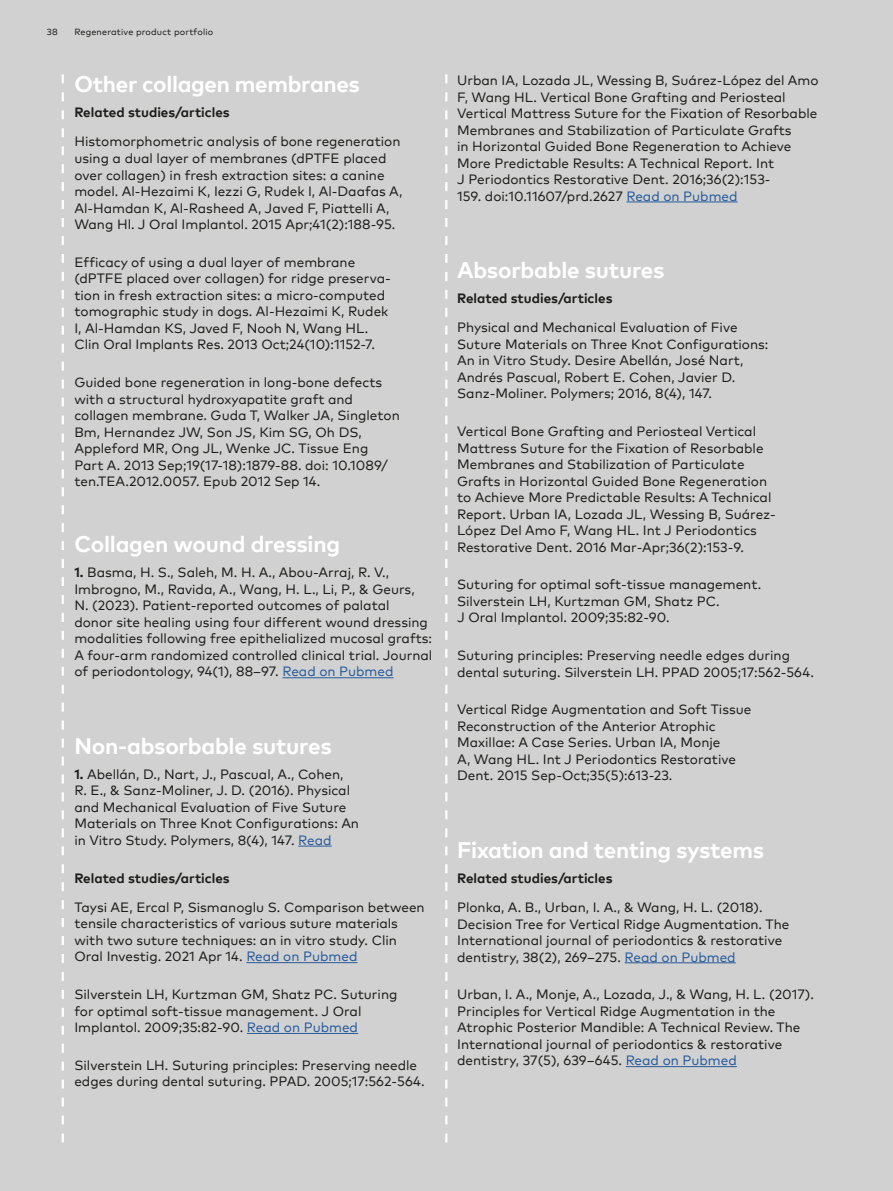
<style>
.page{position:relative;width:893px;height:1191px;background:#d1d1d1}
.page>*{position:absolute;margin:0;border:0;box-sizing:border-box;transform-origin:0 0}
.t1{font:700 22.5px "Mark Pro";letter-spacing:-.015em;color:#fff}
.t2{font:13.5px/16.5px "Mark Pro";color:#1d1d1b}
.t3{font:700 13.5px "Mark Pro";color:#1d1d1b}
.t4{font:9px "Mark Pro";letter-spacing:.015em;color:#1d1d1b}
.s1{font-weight:700}
.s2{color:#275b9c}
</style>
<div class="page">
<svg style="left:445px;top:74px;width:2px;height:1068px"></svg>
<svg style="left:62px;top:74px;width:2px;height:1068px"></svg>
<hr style="left:282px;top:677px;width:112px;height:1px;background:#275b9c">
<hr style="left:298px;top:845px;width:34px;height:1px;background:#275b9c">
<hr style="left:246px;top:962px;width:112px;height:1px;background:#275b9c">
<hr style="left:247px;top:1033px;width:111px;height:1px;background:#275b9c">
<hr style="left:626px;top:201px;width:112px;height:1px;background:#275b9c">
<hr style="left:625px;top:962px;width:111px;height:1px;background:#275b9c">
<hr style="left:626px;top:1066px;width:111px;height:1px;background:#275b9c">
<p class="t4" style="left:47px;top:25px;width:12px">38</p>
<p class="t4" style="left:74px;top:25px;width:140px">Regenerative product portfolio</p>
<h1 class="t1" style="left:74px;top:67px;width:287px">Other collagen membranes</h1>
<p class="t3" style="left:74px;top:102px;width:157px">Related studies/articles</p>
<p class="t2" style="left:74px;top:132px;width:330px">Histomorphometric analysis of bone regeneration using a dual layer of membranes (dPTFE placed over collagen) in fresh extraction sites: a canine model. Al-Hezaimi K, Iezzi G, Rudek I, Al-Daafas A, Al-Hamdan K, Al-Rasheed A, Javed F, Piattelli A, Wang Hl. J Oral Implantol. 2015 Apr;41(2):188-95.</p>
<p class="t2" style="left:74px;top:253px;width:318px">Efficacy of using a dual layer of membrane (dPTFE placed over collagen) for ridge preserva&shy;tion in fresh extraction sites: a micro-computed tomographic study in dogs. Al-Hezaimi K, Rudek I, Al-Hamdan KS, Javed F, Nooh N, Wang HL.<br>Clin Oral Implants Res. 2013 Oct;24(10):1152-7.</p>
<p class="t2" style="left:74px;top:373px;width:327px">Guided bone regeneration in long-bone defects with a structural hydroxyapatite graft and collagen membrane. Guda T, Walker JA, Singleton Bm, Hernandez JW, Son JS, Kim SG, Oh DS, Appleford MR, Ong JL, Wenke JC. Tissue Eng Part A. 2013 Sep;19(17-18):1879-88. doi: 10.1089/ ten.TEA.2012.0057. Epub 2012 Sep 14.</p>
<h1 class="t1" style="left:74px;top:527px;width:267px">Collagen wound dressing</h1>
<p class="t2" style="left:74px;top:563px;width:359px"><span class="s1">1.</span> Basma, H. S., Saleh, M. H. A., Abou-Arraj, R. V., Imbrogno, M., Ravida, A., Wang, H. L., Li, P., &amp; Geurs,<br>N. (2023). Patient-reported outcomes of palatal<br>donor site healing using four different wound dressing modalities following free epithelialized mucosal grafts:<br>A four-arm randomized controlled clinical trial. Journal of periodontology, 94(1), 88–97. <span class="s2">Read on Pubmed</span></p>
<h1 class="t1" style="left:74px;top:728px;width:259px">Non-absorbable sutures</h1>
<p class="t2" style="left:74px;top:764px;width:286px"><span class="s1">1.</span> Abellán, D., Nart, J., Pascual, A., Cohen, R. E., &amp; Sanz-Moliner, J. D. (2016). Physical and Mechanical Evaluation of Five Suture Materials on Three Knot Configurations: An in Vitro Study. Polymers, 8(4), 147. <span class="s2">Read</span></p>
<p class="t3" style="left:74px;top:867px;width:157px">Related studies/articles</p>
<p class="t2" style="left:74px;top:897px;width:352px">Taysi AE, Ercal P, Sismanoglu S. Comparison between tensile characteristics of various suture materials with two suture techniques: an in vitro study. Clin Oral Investig. 2021 Apr 14. <span class="s2">Read on Pubmed</span></p>
<p class="t2" style="left:74px;top:985px;width:325px">Silverstein LH, Kurtzman GM, Shatz PC. Suturing for optimal soft-tissue management. J Oral<br>Implantol. 2009;35:82-90. <span class="s2">Read on Pubmed</span></p>
<p class="t2" style="left:74px;top:1055px;width:352px">Silverstein LH. Suturing principles: Preserving needle edges during dental suturing. PPAD. 2005;17:562-564.</p>
<p class="t2" style="left:457px;top:71px;width:363px">Urban IA, Lozada JL, Wessing B, Suárez-López del Amo F, Wang HL. Vertical Bone Grafting and Periosteal Vertical Mattress Suture for the Fixation of Resorbable Membranes and Stabilization of Particulate Grafts<br>in Horizontal Guided Bone Regeneration to Achieve More Predictable Results: A Technical Report. Int<br>J Periodontics Restorative Dent. 2016;36(2):153-<br>159. doi:10.11607/prd.2627 <span class="s2">Read on Pubmed</span></p>
<h1 class="t1" style="left:457px;top:253px;width:209px">Absorbable sutures</h1>
<p class="t3" style="left:457px;top:288px;width:157px">Related studies/articles</p>
<p class="t2" style="left:457px;top:318px;width:313px">Physical and Mechanical Evaluation of Five Suture Materials on Three Knot Configurations:<br>An in Vitro Study. Desire Abellán, José Nart, Andrés Pascual, Robert E. Cohen, Javier D.<br>Sanz-Moliner. Polymers; 2016, 8(4), 147.</p>
<p class="t2" style="left:457px;top:422px;width:320px">Vertical Bone Grafting and Periosteal Vertical Mattress Suture for the Fixation of Resorbable Membranes and Stabilization of Particulate Grafts in Horizontal Guided Bone Regeneration to Achieve More Predictable Results: A Technical Report. Urban IA, Lozada JL, Wessing B, Suárez-López Del Amo F, Wang HL. Int J Periodontics Restorative Dent. 2016 Mar-Apr;36(2):153-9.</p>
<p class="t2" style="left:457px;top:575px;width:306px">Suturing for optimal soft-tissue management.<br>Silverstein LH, Kurtzman GM, Shatz PC.<br>J Oral Implantol. 2009;35:82-90.</p>
<p class="t2" style="left:457px;top:646px;width:358px">Suturing principles: Preserving needle edges during dental suturing. Silverstein LH. PPAD 2005;17:562-564.</p>
<p class="t2" style="left:457px;top:700px;width:296px">Vertical Ridge Augmentation and Soft Tissue Reconstruction of the Anterior Atrophic Maxillae: A Case Series. Urban IA, Monje<br>A, Wang HL. Int J Periodontics Restorative Dent. 2015 Sep-Oct;35(5):613-23.</p>
<h1 class="t1" style="left:457px;top:832px;width:309px">Fixation and tenting systems</h1>
<p class="t3" style="left:457px;top:867px;width:157px">Related studies/articles</p>
<p class="t2" style="left:457px;top:898px;width:334px">Plonka, A. B., Urban, I. A., &amp; Wang, H. L. (2018).<br>Decision Tree for Vertical Ridge Augmentation. The International journal of periodontics &amp; restorative dentistry, 38(2), 269–275. <span class="s2">Read on Pubmed</span></p>
<p class="t2" style="left:457px;top:985px;width:358px">Urban, I. A., Monje, A., Lozada, J., &amp; Wang, H. L. (2017).<br>Principles for Vertical Ridge Augmentation in the Atrophic Posterior Mandible: A Technical Review. The International journal of periodontics &amp; restorative dentistry, 37(5), 639–645. <span class="s2">Read on Pubmed</span></p>
</div>
